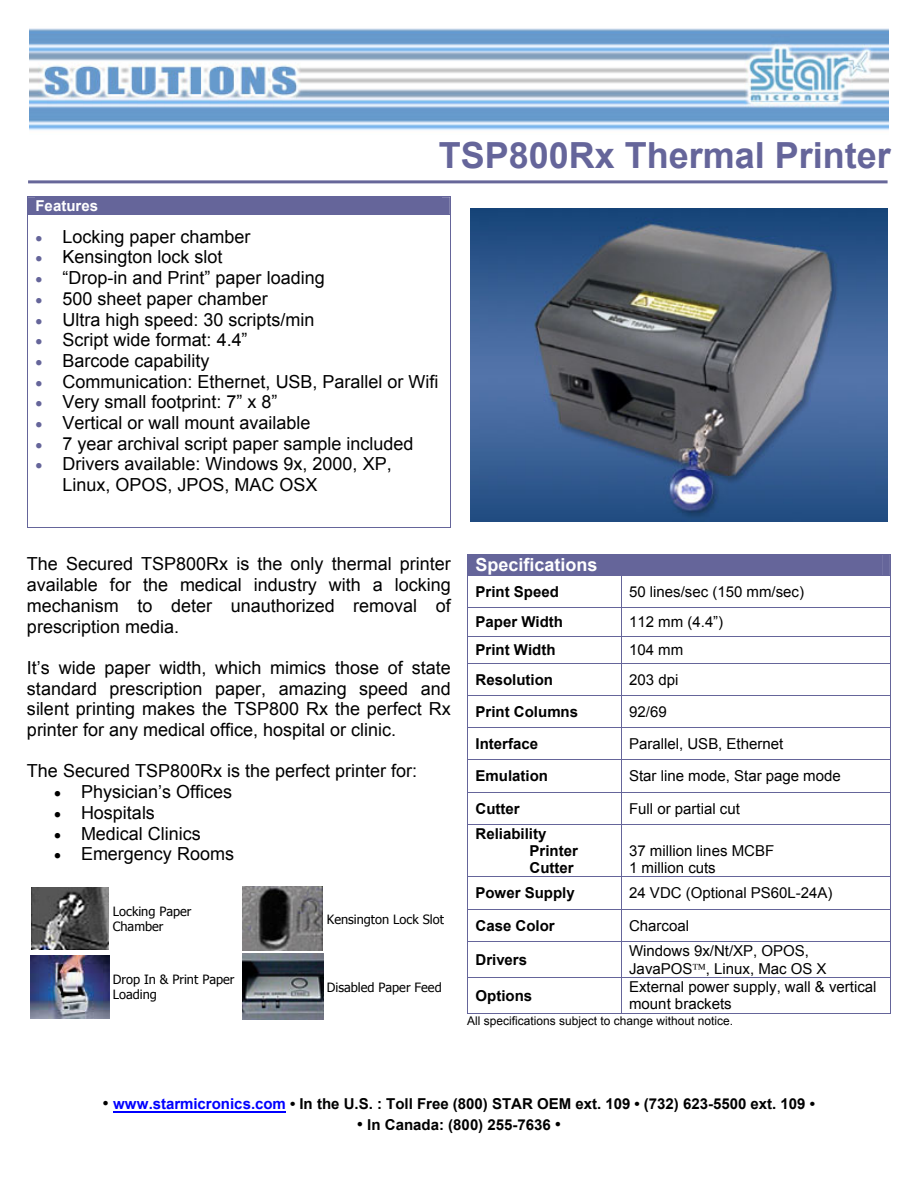
<style>
.page{position:relative;width:918px;height:1188px;background:#fff}
.page>*{position:absolute;margin:0;border:0;box-sizing:border-box;transform-origin:0 0}
.t1{font:700 36px "Arial";color:#65659a}
.t2{font:18px/20.7px "Arial";color:#000;text-align:justify}
.t3{font:700 18px "Arial";color:#fff}
.t4{font:15px/18.5px "Arial";color:#000}
.t5{font:700 15px "Arial";color:#000}
.InlineShape{font:15px/20.7px "Symbol";color:#65659a;text-align:justify}
.t6{font:700 15px "Arial";color:#fff}
.t7{font:12.75px/15.5px "Tahoma";color:#000}
.t8{font:12px "Arial";color:#000}
.s1{font-family:"Times New Roman";font-weight:400;font-size:18px}
.s2{color:#00f}
</style>
<div class="page">
<img style="left:30px;top:28px;width:858px;height:102px">
<hr style="left:27px;top:214px;width:424px;height:1px;background:#65659a">
<hr style="left:27px;top:215px;width:1px;height:313px;background:#65659a">
<hr style="left:27px;top:527px;width:423px;height:1px;background:#65659a">
<hr style="left:450px;top:215px;width:1px;height:313px;background:#65659a">
<img style="left:471px;top:208px;width:416px;height:313px">
<img style="left:31px;top:887px;width:78px;height:63px">
<img style="left:242px;top:887px;width:80px;height:64px">
<img style="left:31px;top:955px;width:78px;height:63px">
<img style="left:242px;top:954px;width:81px;height:65px">
<div style="left:467px;top:554px;width:424px;height:22px;background:#65659a"></div>
<hr style="left:467px;top:576px;width:1px;height:32px;background:#65659a">
<hr style="left:621px;top:576px;width:1px;height:32px;background:#65659a">
<hr style="left:890px;top:576px;width:1px;height:32px;background:#65659a">
<hr style="left:467px;top:608px;width:154px;height:1px;background:#65659a">
<hr style="left:621px;top:608px;width:269px;height:1px;background:#65659a">
<hr style="left:467px;top:636px;width:154px;height:1px;background:#65659a">
<hr style="left:621px;top:636px;width:269px;height:1px;background:#65659a">
<svg style="left:467px;top:609px;width:1px;height:54px"></svg>
<svg style="left:621px;top:609px;width:1px;height:54px"></svg>
<hr style="left:467px;top:663px;width:154px;height:1px;background:#65659a">
<hr style="left:621px;top:663px;width:269px;height:1px;background:#65659a">
<svg style="left:890px;top:608px;width:1px;height:56px"></svg>
<hr style="left:467px;top:664px;width:1px;height:31px;background:#65659a">
<hr style="left:621px;top:664px;width:1px;height:31px;background:#65659a">
<hr style="left:890px;top:664px;width:1px;height:31px;background:#65659a">
<hr style="left:467px;top:695px;width:154px;height:1px;background:#65659a">
<hr style="left:621px;top:695px;width:269px;height:1px;background:#65659a">
<hr style="left:467px;top:696px;width:1px;height:31px;background:#65659a">
<hr style="left:621px;top:696px;width:1px;height:31px;background:#65659a">
<hr style="left:890px;top:696px;width:1px;height:31px;background:#65659a">
<hr style="left:467px;top:727px;width:154px;height:1px;background:#65659a">
<hr style="left:621px;top:727px;width:269px;height:1px;background:#65659a">
<hr style="left:467px;top:728px;width:1px;height:32px;background:#65659a">
<hr style="left:621px;top:728px;width:1px;height:32px;background:#65659a">
<hr style="left:890px;top:728px;width:1px;height:32px;background:#65659a">
<hr style="left:467px;top:760px;width:154px;height:1px;background:#65659a">
<hr style="left:621px;top:760px;width:269px;height:1px;background:#65659a">
<hr style="left:467px;top:760px;width:1px;height:32px;background:#65659a">
<hr style="left:621px;top:760px;width:1px;height:32px;background:#65659a">
<hr style="left:890px;top:760px;width:1px;height:32px;background:#65659a">
<hr style="left:467px;top:792px;width:154px;height:1px;background:#65659a">
<hr style="left:621px;top:792px;width:269px;height:1px;background:#65659a">
<hr style="left:467px;top:793px;width:1px;height:31px;background:#65659a">
<hr style="left:621px;top:793px;width:1px;height:31px;background:#65659a">
<hr style="left:890px;top:793px;width:1px;height:31px;background:#65659a">
<hr style="left:467px;top:824px;width:154px;height:1px;background:#65659a">
<hr style="left:621px;top:824px;width:269px;height:1px;background:#65659a">
<hr style="left:467px;top:825px;width:1px;height:52px;background:#65659a">
<hr style="left:621px;top:825px;width:1px;height:52px;background:#65659a">
<hr style="left:890px;top:825px;width:1px;height:52px;background:#65659a">
<hr style="left:467px;top:877px;width:154px;height:1px;background:#65659a">
<hr style="left:621px;top:877px;width:269px;height:1px;background:#65659a">
<hr style="left:467px;top:877px;width:1px;height:32px;background:#65659a">
<hr style="left:621px;top:877px;width:1px;height:32px;background:#65659a">
<hr style="left:890px;top:877px;width:1px;height:32px;background:#65659a">
<hr style="left:467px;top:909px;width:154px;height:1px;background:#65659a">
<hr style="left:621px;top:909px;width:269px;height:1px;background:#65659a">
<hr style="left:467px;top:910px;width:1px;height:31px;background:#65659a">
<hr style="left:621px;top:910px;width:1px;height:31px;background:#65659a">
<hr style="left:890px;top:910px;width:1px;height:31px;background:#65659a">
<hr style="left:467px;top:941px;width:154px;height:1px;background:#65659a">
<hr style="left:621px;top:941px;width:269px;height:1px;background:#65659a">
<hr style="left:467px;top:942px;width:1px;height:35px;background:#65659a">
<hr style="left:621px;top:942px;width:1px;height:35px;background:#65659a">
<hr style="left:890px;top:942px;width:1px;height:35px;background:#65659a">
<hr style="left:467px;top:977px;width:154px;height:1px;background:#65659a">
<hr style="left:621px;top:977px;width:269px;height:1px;background:#65659a">
<hr style="left:467px;top:978px;width:1px;height:35px;background:#65659a">
<hr style="left:467px;top:1013px;width:154px;height:1px;background:#65659a">
<hr style="left:621px;top:978px;width:1px;height:35px;background:#65659a">
<hr style="left:621px;top:1013px;width:269px;height:1px;background:#65659a">
<hr style="left:890px;top:978px;width:1px;height:35px;background:#65659a">
<div style="left:27px;top:196px;width:424px;height:18px;background:#65659a"></div>
<hr style="left:28px;top:180px;width:860px;height:3px;background:#676799">
<hr style="left:113px;top:1111px;width:173px;height:1px;background:#00f">
<p class="t1" style="left:439px;top:135px;width:454px">TSP800Rx Thermal Printer</p>
<p class="t6" style="left:35px;top:198px;width:64px">Features</p>
<p class="t2" style="left:62px;top:226px;width:190px">Locking paper chamber</p>
<p class="t2" style="left:62px;top:247px;width:162px">Kensington lock slot</p>
<p class="t2" style="left:62px;top:268px;width:264px">“Drop-in and Print” paper loading</p>
<p class="t2" style="left:62px;top:288px;width:207px">500 sheet paper chamber</p>
<p class="t2" style="left:62px;top:309px;width:254px">Ultra high speed: 30 scripts/min</p>
<p class="InlineShape" style="left:35px;top:330px;width:8px">• • •</p>
<p class="t2" style="left:62px;top:330px;width:187px">Script wide format: 4.4”</p>
<p class="InlineShape" style="left:35px;top:226px;width:8px">• • • • •</p>
<p class="t2" style="left:62px;top:350px;width:149px">Barcode capability</p>
<p class="t2" style="left:62px;top:371px;width:378px">Communication: Ethernet, USB, Parallel or Wifi</p>
<p class="InlineShape" style="left:35px;top:392px;width:8px">• • • •</p>
<p class="t2" style="left:62px;top:392px;width:217px">Very small footprint: 7” x 8”</p>
<p class="t2" style="left:62px;top:412px;width:249px">Vertical or wall mount available</p>
<p class="t2" style="left:62px;top:433px;width:353px">7 year archival script paper sample included</p>
<p class="t2" style="left:62px;top:454px;width:331px">Drivers available: Windows 9x, 2000, XP,<br>Linux, OPOS, JPOS, MAC OSX</p>
<p class="t2" style="left:27px;top:554px;width:425px">The Secured TSP800Rx is the only thermal printer available for the medical industry with a locking mechanism to deter unauthorized removal of prescription media.</p>
<p class="t2" style="left:27px;top:657px;width:425px">It’s wide paper width, which mimics those of state standard prescription paper, amazing speed and silent printing makes the TSP800 Rx the perfect Rx printer for any medical office, hospital or clinic.</p>
<p class="t2" style="left:27px;top:761px;width:392px">The Secured TSP800Rx is the perfect printer for:</p>
<p class="t2" style="left:54px;top:782px;width:180px">• Physician’s Offices</p>
<p class="t2" style="left:54px;top:802px;width:102px">• Hospitals</p>
<p class="t2" style="left:54px;top:823px;width:148px">• Medical Clinics</p>
<p class="t2" style="left:54px;top:844px;width:182px">• Emergency Rooms</p>
<p class="t7" style="left:113px;top:903px;width:80px">Locking Paper<br>Chamber</p>
<p class="t7" style="left:327px;top:911px;width:119px">Kensington Lock Slot</p>
<p class="t7" style="left:113px;top:971px;width:123px">Drop In &amp; Print Paper<br>Loading</p>
<p class="t7" style="left:327px;top:979px;width:116px">Disabled Paper Feed</p>
<p class="t3" style="left:476px;top:555px;width:123px">Specifications</p>
<p class="t5" style="left:476px;top:583px;width:85px">Print Speed</p>
<p class="t4" style="left:629px;top:582px;width:177px">50 lines/sec (150 mm/sec)</p>
<p class="t5" style="left:476px;top:614px;width:89px">Paper Width</p>
<p class="t4" style="left:629px;top:613px;width:96px">112 mm (4.4”)</p>
<p class="t5" style="left:476px;top:641px;width:82px">Print Width</p>
<p class="t4" style="left:629px;top:640px;width:56px">104 mm</p>
<p class="t5" style="left:476px;top:671px;width:79px">Resolution</p>
<p class="t4" style="left:629px;top:670px;width:51px">203 dpi</p>
<p class="t5" style="left:476px;top:703px;width:104px">Print Columns</p>
<p class="t4" style="left:629px;top:702px;width:39px">92/69</p>
<p class="t5" style="left:476px;top:735px;width:64px">Interface</p>
<p class="t4" style="left:629px;top:735px;width:156px">Parallel, USB, Ethernet</p>
<p class="t5" style="left:476px;top:768px;width:74px">Emulation</p>
<p class="t4" style="left:629px;top:767px;width:213px">Star line mode, Star page mode</p>
<p class="t5" style="left:476px;top:800px;width:46px">Cutter</p>
<p class="t4" style="left:629px;top:799px;width:112px">Full or partial cut</p>
<p class="t5" style="left:476px;top:825px;width:72px">Reliability</p>
<p class="t5" style="left:530px;top:842px;width:50px">Printer</p>
<p class="t5" style="left:530px;top:860px;width:46px">Cutter</p>
<p class="t4" style="left:629px;top:841px;width:147px">37 million lines MCBF</p>
<p class="t4" style="left:629px;top:859px;width:88px">1 million cuts</p>
<p class="t5" style="left:476px;top:885px;width:101px">Power Supply</p>
<p class="t4" style="left:629px;top:884px;width:205px">24 VDC (Optional PS60L-24A)</p>
<p class="t5" style="left:476px;top:917px;width:81px">Case Color</p>
<p class="t4" style="left:629px;top:916px;width:62px">Charcoal</p>
<p class="t5" style="left:476px;top:951px;width:53px">Drivers</p>
<p class="t4" style="left:629px;top:941px;width:199px">Windows 9x/Nt/XP, OPOS,<br>JavaPOS , Linux, Mac OS X</p>
<p class="t5" style="left:476px;top:987px;width:58px">Options</p>
<p class="t4" style="left:629px;top:978px;width:249px;line-height:17.2px">External power supply, wall &amp; vertical mount brackets</p>
<p class="t8" style="left:467px;top:1014px;width:268px">All specifications subject to change without notice.</p>
<p class="t5" style="left:103px;top:1096px;width:714px"><span class="s1">•</span> <span class="s2">www.starmicronics.com</span> • In the U.S. : Toll Free (800) STAR OEM ext. 109 • (732) 623-5500 ext. 109 •</p>
<p class="t5" style="left:357px;top:1116px;width:206px"><span class="s1">•</span> In Canada: (800) 255-7636 <span class="s1">•</span></p>
</div>
